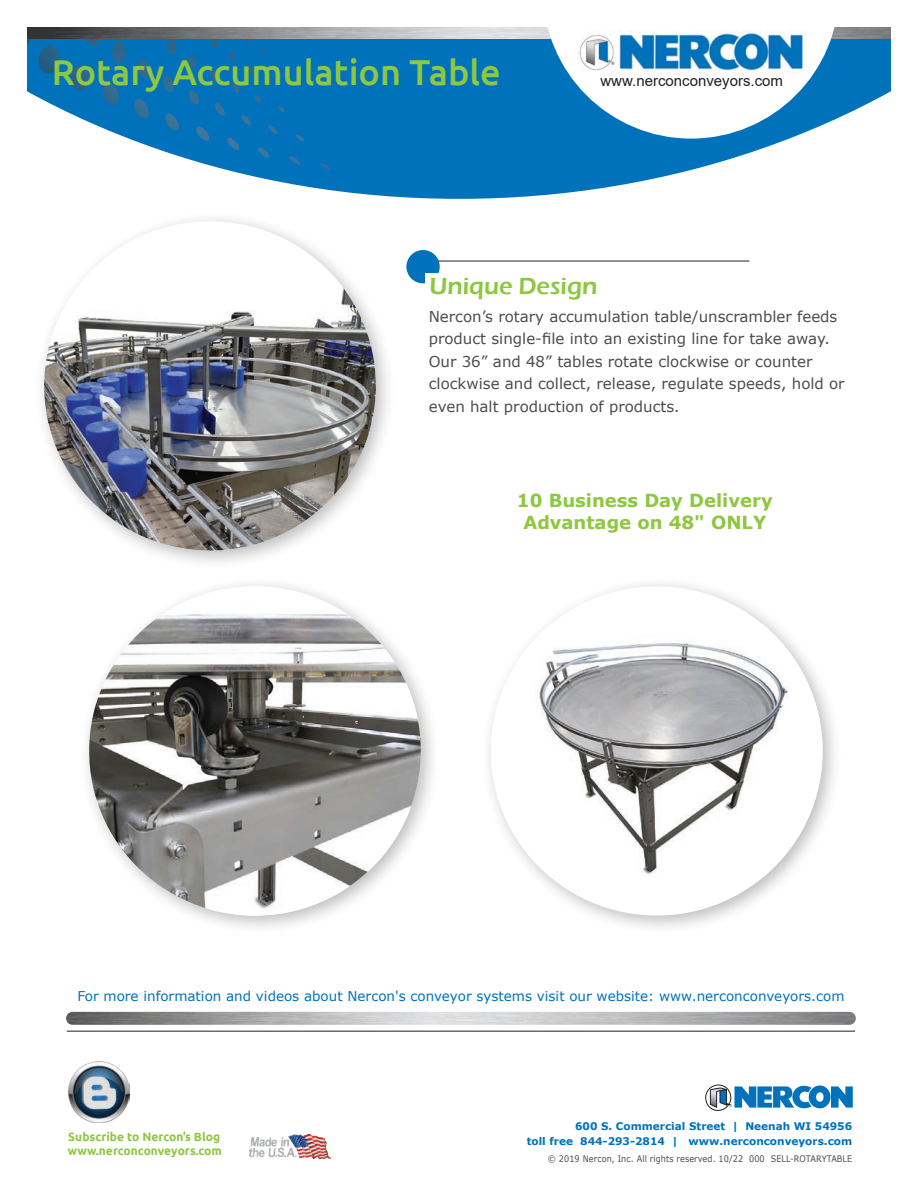
<style>
.page{position:relative;width:918px;height:1188px;background:#fff}
.page>*{position:absolute;margin:0;border:0;box-sizing:border-box;transform-origin:0 0}
.t1{font:500 36px "Ubuntu";color:#8ec740}
.t2{font:600 24px "Eras ITC";color:#8ec740}
.t3{font:700 18px/22.5px "Verdana";color:#8ec740;text-align:center}
.t4{font:15px/22.5px "Verdana";color:#4b4c4d}
.t5{font:15px "Arial";color:#231f20}
.t6{font:13.5px "Verdana";color:#0072bc}
.t7{font:700 12px "Ubuntu";color:#8ec740}
.t8{font:700 10.5px/15px "Verdana";color:#0072bc;text-align:right}
.t9{font:9px "Verdana";letter-spacing:.01em;color:#4b4c4d;scale:.9 1}
</style>
<div class="page">
<svg style="left:209px;top:39px;width:682px;height:160px;fill:#0072bc"></svg>
<svg style="left:27px;top:39px;width:278px;height:126px"></svg>
<svg style="left:320px;top:163px;width:11px;height:7px"></svg>
<img style="left:27px;top:27px;width:864px;height:12px">
<svg style="left:543px;top:27px;width:296px;height:112px"></svg>
<img style="left:576px;top:31px;width:232px;height:43px">
<img style="left:68px;top:1061px;width:61px;height:61px">
<img style="left:66px;top:1012px;width:790px;height:13px;border-radius:6px">
<hr style="left:67px;top:1031px;width:788px;height:1px;background:#231f20">
<svg style="left:706px;top:1084px;width:116px;height:26px"></svg>
<div style="left:706px;top:1085px;width:25px;height:26px;border:1px solid #231f20;border-radius:50%"></div>
<svg style="left:710px;top:1085px;width:142px;height:23px"></svg>
<img style="left:250px;top:1134px;width:81px;height:25px">
<div style="left:34px;top:211px;width:362px;height:359px;background:#231f20;opacity:.3"></div>
<div style="left:44px;top:221px;width:332px;height:330px;background:#fff;border-radius:50%"></div>
<img style="left:44px;top:265px;width:332px;height:286px">
<div style="left:79px;top:576px;width:362px;height:359px;background:#231f20;opacity:.3"></div>
<img style="left:89px;top:586px;width:332px;height:330px">
<div style="left:480px;top:576px;width:363px;height:359px;background:#231f20;opacity:.3"></div>
<div style="left:491px;top:586px;width:332px;height:330px;background:#fff;border-radius:50%"></div>
<img style="left:491px;top:624px;width:332px;height:254px">
<hr style="left:432px;top:261px;width:317px;height:1px;background:#231f20">
<div style="left:406px;top:250px;width:34px;height:33px;background:#0072bc;border-radius:50%"></div>
<div style="left:426px;top:274px;width:12px;height:10px;background:#fff"></div>
<h1 class="t1" style="left:52px;top:50px;width:451px">Rotary Accumulation Table</h1>
<p class="t5" style="left:600px;top:71px;width:184px">www.nerconconveyors.com</p>
<h2 class="t2" style="left:429px;top:273px;width:170px">Unique Design</h2>
<p class="t4" style="left:429px;top:305px;width:417px">Nercon’s rotary accumulation table/unscrambler feeds product single-file into an existing line for take away.<br>Our 36” and 48” tables rotate clockwise or counter clockwise and collect, release, regulate speeds, hold or even halt production of products.</p>
<p class="t3" style="left:517px;top:489px;width:257px">10 Business Day Delivery<br>Advantage on 48" ONLY</p>
<p class="t6" style="left:77px;top:986px;width:769px">For more information and videos about Nercon's conveyor systems visit our website: www.nerconconveyors.com</p>
<p class="t7" style="left:68px;top:1129px;width:153px">Subscribe to Nercon’s Blog</p>
<p class="t7" style="left:68px;top:1143px;width:155px">www.nerconconveyors.com</p>
<p class="t8" style="left:527px;top:1119px;width:327px">600 S. Commercial Street | Neenah WI 54956<br>toll free 844-293-2814 | www.nerconconveyors.com</p>
<p class="t9" style="left:548px;top:1152px;width:340px">© 2019 Nercon, Inc. All rights reserved. 10/22 000 SELL-ROTARYTABLE</p>
</div>
